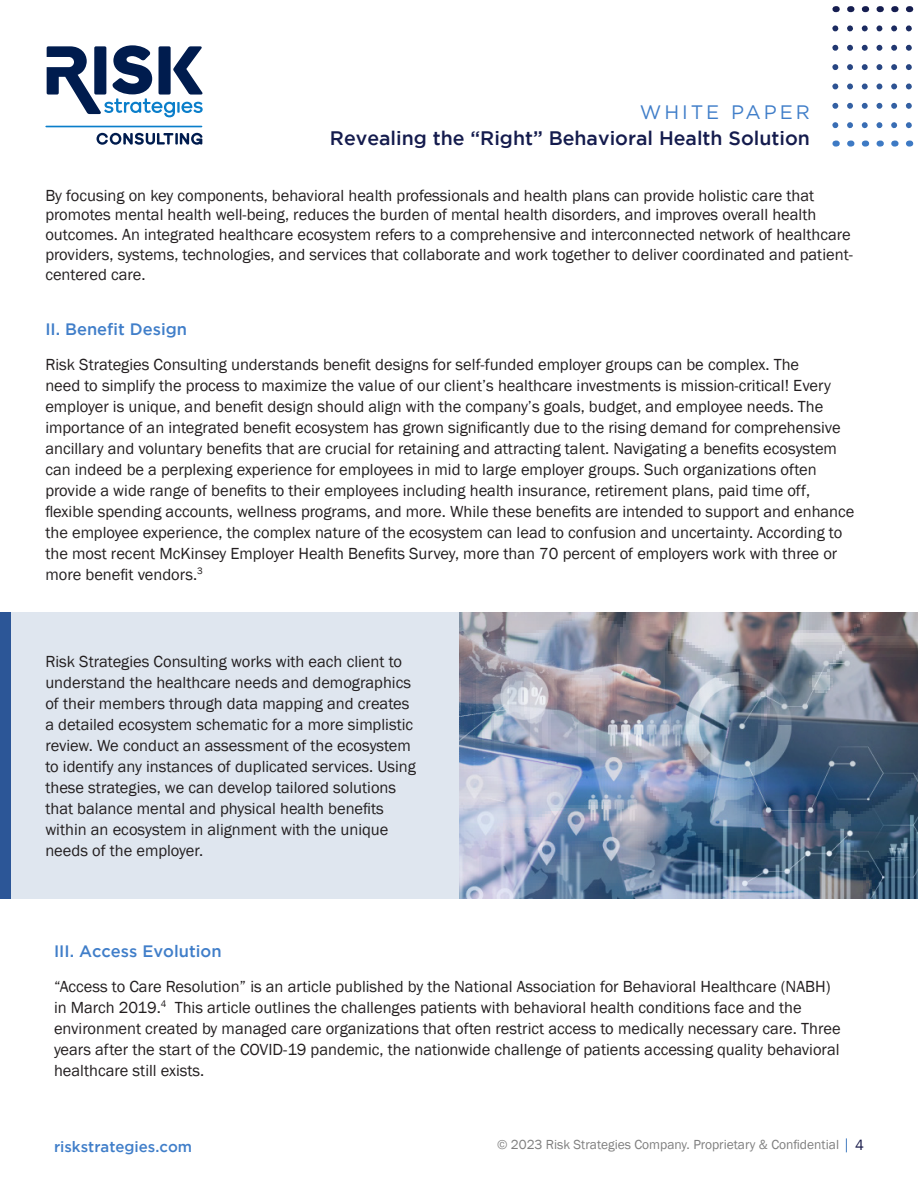
<style>
.page{position:relative;width:918px;height:1188px;background:#fff}
.page>*{position:absolute;margin:0;border:0;box-sizing:border-box;transform-origin:0 0}
.t1{font:500 19.5px "Gotham";color:#141b4d}
.t2{font:19.5px "Gotham";letter-spacing:.15em;color:#407ec9}
.t3{font:16.5px/21px "Franklin Gothic";color:#231f20}
.t4{font:500 16.5px "Gotham";color:#407ec9}
.t5{font:500 15px "Gotham";color:#407ec9}
.t6{font:13.5px "Franklin Gothic";color:#7f7f7f}
.s1{font-size:15px;color:#1a1c4b}
</style>
<div class="page">
<svg style="left:846px;top:1138px;width:1px;height:14px"></svg>
<svg style="left:47px;top:45px;width:156px;height:72px"></svg>
<hr style="left:46px;top:126px;width:156px;height:1px;background:#0a7eca">
<svg style="left:97px;top:133px;width:105px;height:12px"></svg>
<svg style="left:876px;top:28px;width:6px;height:101px"></svg>
<svg style="left:862px;top:28px;width:6px;height:101px"></svg>
<svg style="left:847px;top:28px;width:6px;height:101px"></svg>
<svg style="left:832px;top:28px;width:6px;height:101px"></svg>
<svg style="left:891px;top:28px;width:6px;height:101px"></svg>
<svg style="left:906px;top:28px;width:6px;height:101px"></svg>
<div style="left:0;top:612px;width:918px;height:287px;background:#dfe6ef"></div>
<img style="left:459px;top:612px;width:459px;height:287px">
<div style="left:0;top:612px;width:11px;height:287px;background:#2c5697"></div>
<p class="t2" style="left:640px;top:99px;width:172px">WHITE PAPER</p>
<p class="t1" style="left:330px;top:127px;width:482px">Revealing the “Right” Behavioral Health Solution</p>
<p class="t3" style="left:45px;top:186px;width:809px;line-height:19.8px">By focusing on key components, behavioral health professionals and health plans can provide holistic care that promotes mental health well-being, reduces the burden of mental health disorders, and improves overall health outcomes. An integrated healthcare ecosystem refers to a comprehensive and interconnected network of healthcare providers, systems, technologies, and services that collaborate and work together to deliver coordinated and patient&shy;centered care.</p>
<p class="t4" style="left:45px;top:320px;width:143px">II. Benefit Design</p>
<p class="t3" style="left:45px;top:354px;width:811px">Risk Strategies Consulting understands benefit designs for self-funded employer groups can be complex. The<br>need to simplify the process to maximize the value of our client’s healthcare investments is mission-critical! Every employer is unique, and benefit design should align with the company’s goals, budget, and employee needs. The importance of an integrated benefit ecosystem has grown significantly due to the rising demand for comprehensive ancillary and voluntary benefits that are crucial for retaining and attracting talent. Navigating a benefits ecosystem can indeed be a perplexing experience for employees in mid to large employer groups. Such organizations often provide a wide range of benefits to their employees including health insurance, retirement plans, paid time off, flexible spending accounts, wellness programs, and more. While these benefits are intended to support and enhance the employee experience, the complex nature of the ecosystem can lead to confusion and uncertainty. According to the most recent McKinsey Employer Health Benefits Survey, more than 70 percent of employers work with three or more benefit vendors.<sup>3</sup></p>
<p class="t3" style="left:45px;top:651px;width:372px">Risk Strategies Consulting works with each client to understand the healthcare needs and demographics of their members through data mapping and creates a detailed ecosystem schematic for a more simplistic review. We conduct an assessment of the ecosystem to identify any instances of duplicated services. Using these strategies, we can develop tailored solutions that balance mental and physical health benefits within an ecosystem in alignment with the unique needs of the employer.</p>
<p class="t4" style="left:54px;top:942px;width:169px">III. Access Evolution</p>
<p class="t3" style="left:54px;top:976px;width:788px">“Access to Care Resolution” is an article published by the National Association for Behavioral Healthcare (NABH) in March 2019.<sup>4</sup> This article outlines the challenges patients with behavioral health conditions face and the environment created by managed care organizations that often restrict access to medically necessary care. Three years after the start of the COVID-19 pandemic, the nationwide challenge of patients accessing quality behavioral healthcare still exists.</p>
<p class="t5" style="left:54px;top:1139px;width:140px">riskstrategies.com</p>
<p class="t6" style="left:497px;top:1136px;width:368px">© 2023 Risk Strategies Company. Proprietary &amp; Confidential <span class="s1">4</span></p>
</div>
